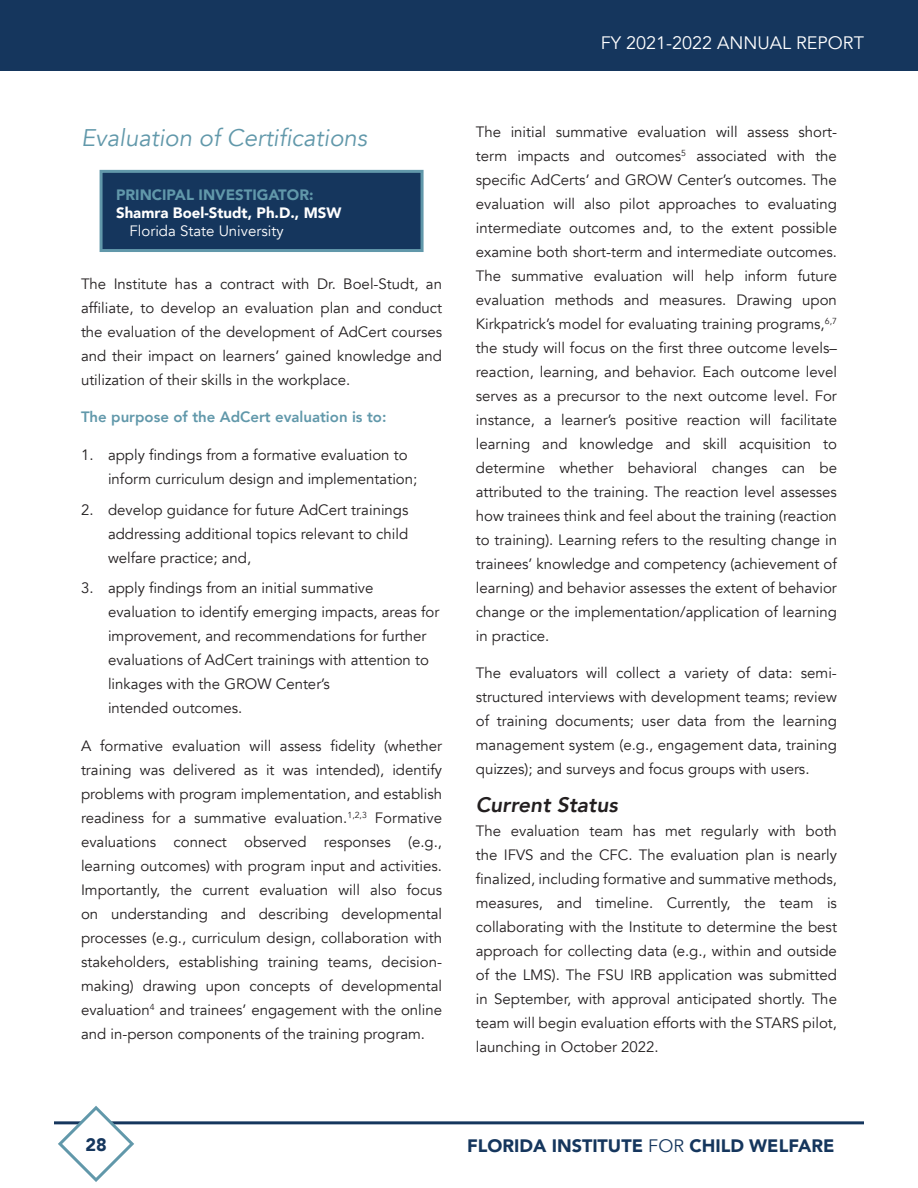
<style>
.page{position:relative;width:918px;height:1188px;background:#fff}
.page>*{position:absolute;margin:0;border:0;box-sizing:border-box;transform-origin:0 0}
.Header_5{font:italic 24px "Avenir";color:#6198aa}
.Header_6{font:italic 800 21px "Avenir";color:#231f20}
.t1{font:900 18px "Avenir";color:#15365d}
.t2{font:18px "Avenir";color:#fff}
.Normal_Text___Header{font:15px/24px "Avenir";color:#231f20;text-align:justify}
.Normal_Text___Header-2{font:800 15px "Avenir";color:#6198aa}
.Section_Title{font:900 15px "Avenir";color:#fff}
.Section_Title-2{font:900 15px "Avenir";color:#6198aa}
.Section_Title-3{font:15px "Avenir";color:#fff}
.s1{font-weight:400}
</style>
<div class="page">
<div style="left:0;top:0;width:918px;height:70px;background:#15365d"></div>
<hr style="left:54px;top:1121px;width:810px;height:3px;background:#15365d">
<svg style="left:56px;top:1106px;width:80px;height:76px"></svg>
<div style="left:101px;top:171px;width:321px;height:80px;background:#15365d"></div>
<div style="left:100px;top:170px;width:324px;height:82px;border:3px solid #6198aa"></div>
<p class="Header_5" style="left:81px;top:123px;width:288px">Evaluation of Certifications</p>
<p class="Section_Title-2" style="left:116px;top:182px;width:199px">PRINCIPAL INVESTIGATOR:</p>
<p class="Section_Title" style="left:116px;top:200px;width:227px">Shamra Boel-Studt, Ph.D., MSW</p>
<p class="Section_Title-3" style="left:130px;top:222px;width:156px">Florida State University</p>
<p class="Normal_Text___Header" style="left:81px;top:272px;width:363px">The Institute has a contract with Dr. Boel-Studt, an affiliate, to develop an evaluation plan and conduct the evaluation of the development of AdCert courses and their impact on learners’ gained knowledge and utilization of their skills in the workplace.</p>
<p class="Normal_Text___Header-2" style="left:81px;top:405px;width:307px">The purpose of the AdCert evaluation is to:</p>
<p class="Normal_Text___Header" style="left:108px;top:443px;width:311px;text-indent:-27px">1. apply findings from a formative evaluation to inform curriculum design and implementation;</p>
<p class="Normal_Text___Header" style="left:108px;top:498px;width:302px;text-indent:-27px">2. develop guidance for future AdCert trainings addressing additional topics relevant to child welfare practice; and,</p>
<p class="Normal_Text___Header" style="left:108px;top:576px;width:333px;text-align:left;text-indent:-27px">3. apply findings from an initial summative evaluation to identify emerging impacts, areas for improvement, and recommendations for further evaluations of AdCert trainings with attention to linkages with the GROW Center’s<br>intended outcomes.</p>
<p class="Normal_Text___Header" style="left:81px;top:734px;width:363px">A formative evaluation will assess fidelity (whether training was delivered as it was intended), identify problems with program implementation, and establish readiness for a summative evaluation.<sup>1,2,3</sup> Formative evaluations connect observed responses (e.g., learning outcomes) with program input and activities.<br>Importantly, the current evaluation will also focus on understanding and describing developmental processes (e.g., curriculum design, collaboration with stakeholders, establishing training teams, decision&shy;making) drawing upon concepts of developmental evaluation<sup>4</sup> and trainees’ engagement with the online and in-person components of the training program.</p>
<p class="t2" style="left:601px;top:33px;width:265px">FY 2021-2022 ANNUAL REPORT</p>
<p class="Normal_Text___Header" style="left:476px;top:120px;width:363px">The initial summative evaluation will assess short&shy;term impacts and outcomes<sup>5</sup> associated with the specific AdCerts’ and GROW Center’s outcomes. The evaluation will also pilot approaches to evaluating intermediate outcomes and, to the extent possible examine both short-term and intermediate outcomes.<br>The summative evaluation will help inform future evaluation methods and measures. Drawing upon Kirkpatrick’s model for evaluating training programs,<sup>6,7 </sup>the study will focus on the first three outcome levels– reaction, learning, and behavior. Each outcome level serves as a precursor to the next outcome level. For instance, a learner’s positive reaction will facilitate learning and knowledge and skill acquisition to determine whether behavioral changes can be attributed to the training. The reaction level assesses how trainees think and feel about the training (reaction to training). Learning refers to the resulting change in trainees’ knowledge and competency (achievement of learning) and behavior assesses the extent of behavior change or the implementation/application of learning in practice.</p>
<p class="Normal_Text___Header" style="left:476px;top:661px;width:363px">The evaluators will collect a variety of data: semi&shy;structured interviews with development teams; review of training documents; user data from the learning management system (e.g., engagement data, training quizzes); and surveys and focus groups with users.</p>
<p class="Header_6" style="left:476px;top:792px;width:143px">Current Status</p>
<p class="Normal_Text___Header" style="left:476px;top:819px;width:363px">The evaluation team has met regularly with both the IFVS and the CFC. The evaluation plan is nearly finalized, including formative and summative methods, measures, and timeline. Currently, the team is collaborating with the Institute to determine the best approach for collecting data (e.g., within and outside of the LMS). The FSU IRB application was submitted in September, with approval anticipated shortly. The team will begin evaluation efforts with the STARS pilot, launching in October 2022.</p>
<p class="t1" style="left:85px;top:1129px;width:23px">28</p>
<p class="t1" style="left:467px;top:1130px;width:369px">FLORIDA INSTITUTE <span class="s1">FOR</span> CHILD WELFARE</p>
</div>
